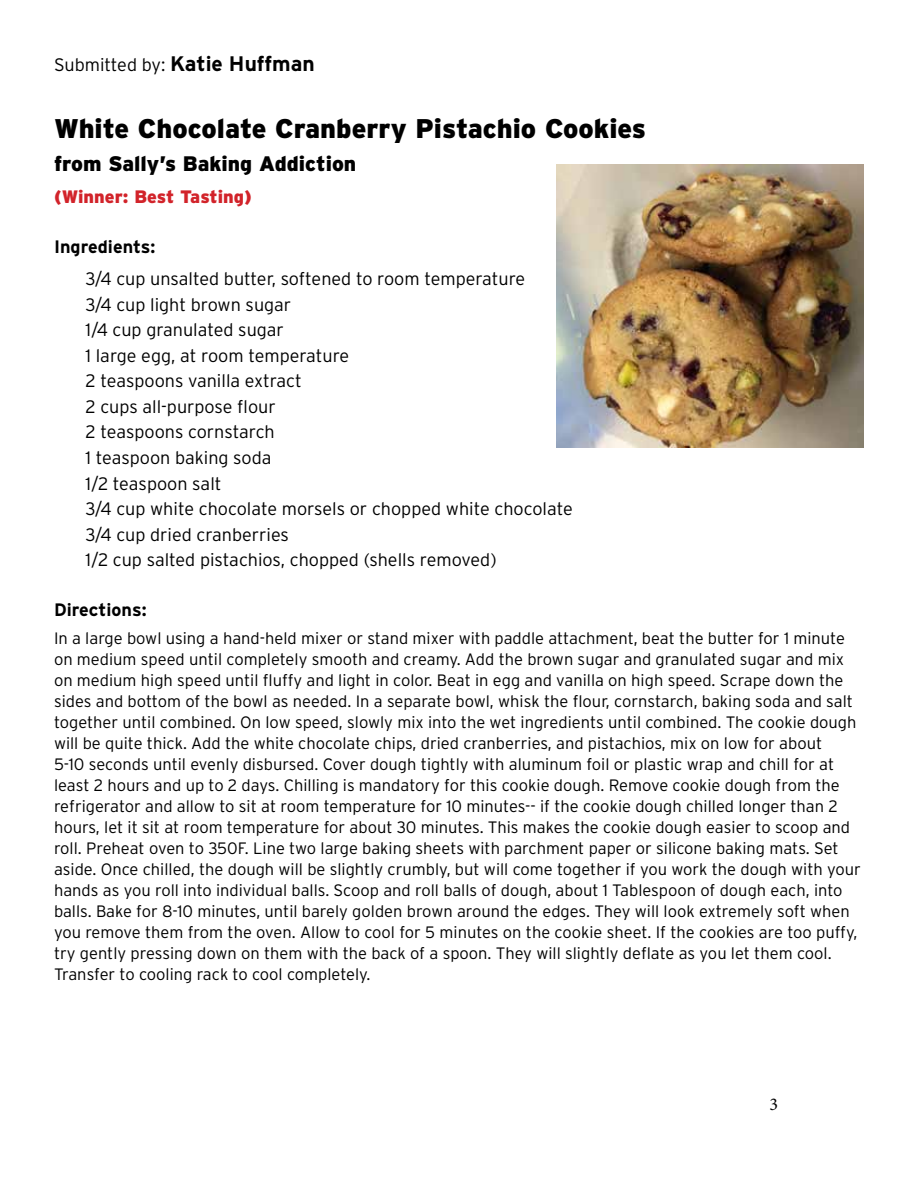
<style>
.page{position:relative;width:918px;height:1188px;background:#fff}
.page>*{position:absolute;margin:0;border:0;box-sizing:border-box;transform-origin:0 0}
.t1{font:900 27px "Interstate";color:#000}
.t2{font:900 21px "Interstate";color:#000}
.t3{font:300 18px/25.5px "Interstate";color:#000}
.t4{font:700 18px "Interstate";color:#000}
.t5{font:900 18px "Interstate";color:#d2232a}
.t6{font:18px "Minion Pro";color:#000}
.t7{font:300 16.5px/21px "Interstate";color:#000}
.s1{font-weight:700;font-size:21px}
</style>
<div class="page">
<img style="left:556px;top:164px;width:308px;height:283px">
<p class="t3" style="left:54px;top:52px;width:262px">Submitted by: <span class="s1">Katie Huffman</span></p>
<h1 class="t1" style="left:54px;top:113px;width:594px">White Chocolate Cranberry Pistachio Cookies</h1>
<p class="t2" style="left:54px;top:151px;width:304px">from Sally’s Baking Addiction</p>
<p class="t5" style="left:54px;top:187px;width:199px">(Winner: Best Tasting)</p>
<p class="t4" style="left:54px;top:237px;width:103px">Ingredients:</p>
<p class="t3" style="left:86px;top:266px;width:489px">3/4 cup unsalted butter, softened to room temperature<br>3/4 cup light brown sugar<br>1/4 cup granulated sugar<br>1 large egg, at room temperature<br>2 teaspoons vanilla extract<br>2 cups all-purpose flour<br>2 teaspoons cornstarch<br>1 teaspoon baking soda<br>1/2 teaspoon salt<br>3/4 cup white chocolate morsels or chopped white chocolate<br>3/4 cup dried cranberries<br>1/2 cup salted pistachios, chopped (shells removed)</p>
<p class="t4" style="left:54px;top:600px;width:94px">Directions:</p>
<p class="t7" style="left:54px;top:627px;width:808px">In a large bowl using a hand-held mixer or stand mixer with paddle attachment, beat the butter for 1 minute on medium speed until completely smooth and creamy. Add the brown sugar and granulated sugar and mix on medium high speed until fluffy and light in color. Beat in egg and vanilla on high speed. Scrape down the sides and bottom of the bowl as needed. In a separate bowl, whisk the flour, cornstarch, baking soda and salt together until combined. On low speed, slowly mix into the wet ingredients until combined. The cookie dough will be quite thick. Add the white chocolate chips, dried cranberries, and pistachios, mix on low for about<br>5-10 seconds until evenly disbursed. Cover dough tightly with aluminum foil or plastic wrap and chill for at least 2 hours and up to 2 days. Chilling is mandatory for this cookie dough. Remove cookie dough from the refrigerator and allow to sit at room temperature for 10 minutes-- if the cookie dough chilled longer than 2 hours, let it sit at room temperature for about 30 minutes. This makes the cookie dough easier to scoop and roll. Preheat oven to 350F. Line two large baking sheets with parchment paper or silicone baking mats. Set aside. Once chilled, the dough will be slightly crumbly, but will come together if you work the dough with your hands as you roll into individual balls. Scoop and roll balls of dough, about 1 Tablespoon of dough each, into balls. Bake for 8-10 minutes, until barely golden brown around the edges. They will look extremely soft when you remove them from the oven. Allow to cool for 5 minutes on the cookie sheet. If the cookies are too puffy, try gently pressing down on them with the back of a spoon. They will slightly deflate as you let them cool.<br>Transfer to cooling rack to cool completely.</p>
<p class="t6" style="left:770px;top:1093px;width:10px">3</p>
</div>
